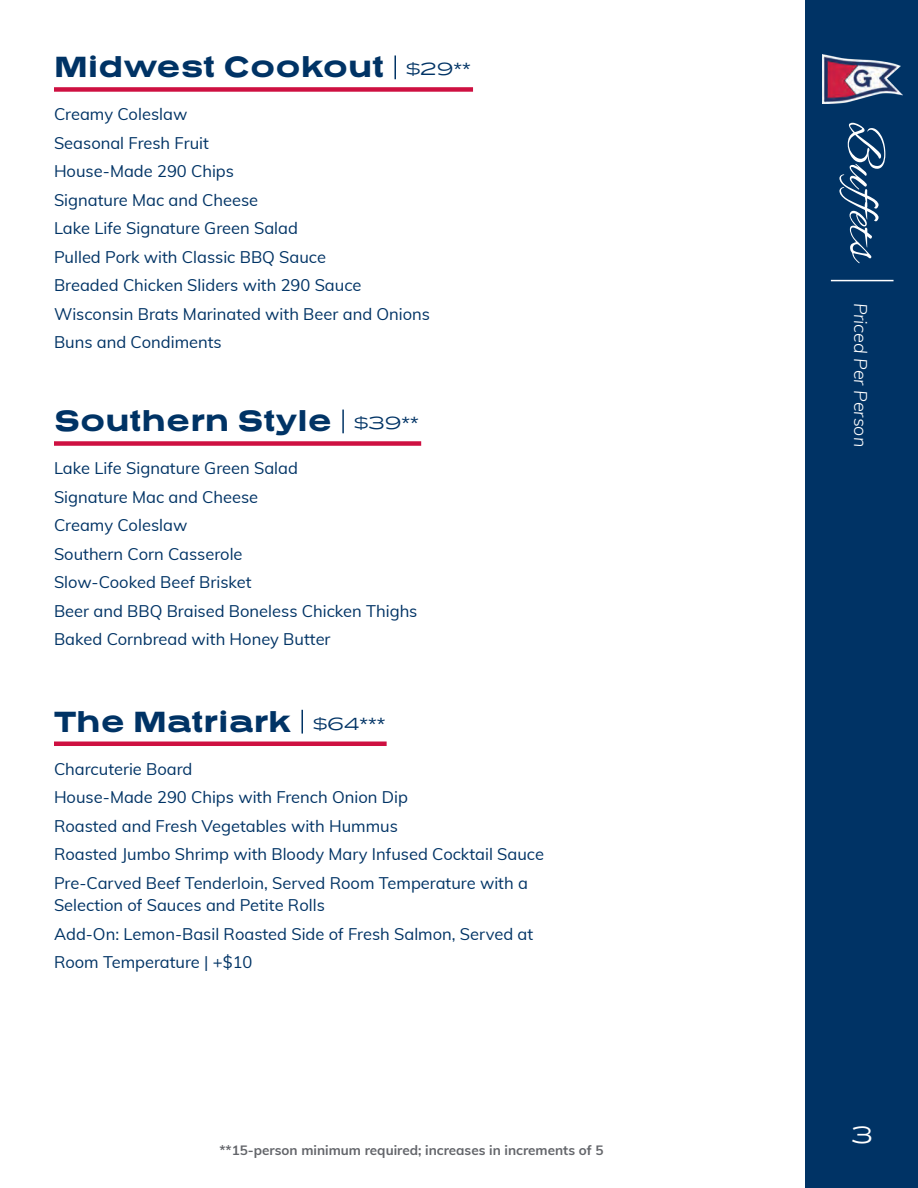
<style>
.page{position:relative;width:918px;height:1188px;background:#fff}
.page>*{position:absolute;margin:0;border:0;box-sizing:border-box;transform-origin:0 0}
.t1{font:52.5px "Alex Brush";color:#fff}
.t2{font:30px "Presicav Hv";color:#003365}
.t3{font:24px "Presicav Lt";color:#fff}
.t4{font:18px "Presicav Lt";color:#003365}
.t5{font:italic 300 18px "Muli";color:#fff}
.t6{font:16.5px/22.5px "Muli";color:#003365}
.t7{font:700 13.5px "Muli";color:#63656a}
</style>
<div class="page">
<div style="left:806px;top:0;width:112px;height:1188px;background:#003365"></div>
<hr style="left:394px;top:56px;width:2px;height:23px;background:#003365">
<div style="left:54px;top:87px;width:419px;height:5px;background:#ce1041"></div>
<svg style="left:302px;top:710px;width:1px;height:24px"></svg>
<hr style="left:54px;top:742px;width:333px;height:4px;background:#ce1041">
<hr style="left:342px;top:410px;width:2px;height:23px;background:#003365">
<div style="left:54px;top:441px;width:367px;height:5px;background:#ce1041"></div>
<hr style="left:831px;top:280px;width:63px;height:1px;background:#fff">
<img style="left:822px;top:54px;width:80px;height:49px">
<p class="t2" style="left:54px;top:48px;width:332px">Midwest Cookout</p>
<p class="t4" style="left:407px;top:58px;width:66px">$29**</p>
<p class="t6" style="left:54px;top:102px;width:135px">Creamy Coleslaw</p>
<p class="t6" style="left:54px;top:131px;width:156px">Seasonal Fresh Fruit</p>
<p class="t6" style="left:54px;top:159px;width:182px">House-Made 290 Chips</p>
<p class="t6" style="left:54px;top:188px;width:206px">Signature Mac and Cheese</p>
<p class="t6" style="left:54px;top:216px;width:245px">Lake Life Signature Green Salad</p>
<p class="t6" style="left:54px;top:245px;width:274px">Pulled Pork with Classic BBQ Sauce</p>
<p class="t6" style="left:54px;top:273px;width:309px">Breaded Chicken Sliders with 290 Sauce</p>
<p class="t6" style="left:54px;top:302px;width:378px">Wisconsin Brats Marinated with Beer and Onions</p>
<p class="t6" style="left:54px;top:330px;width:169px">Buns and Condiments</p>
<p class="t2" style="left:54px;top:402px;width:279px">Southern Style</p>
<p class="t4" style="left:354px;top:412px;width:66px">$39**</p>
<p class="t6" style="left:54px;top:456px;width:245px">Lake Life Signature Green Salad</p>
<p class="t6" style="left:54px;top:485px;width:206px">Signature Mac and Cheese</p>
<p class="t6" style="left:54px;top:513px;width:135px">Creamy Coleslaw</p>
<p class="t6" style="left:54px;top:542px;width:190px">Southern Corn Casserole</p>
<p class="t6" style="left:54px;top:570px;width:199px">Slow-Cooked Beef Brisket</p>
<p class="t6" style="left:54px;top:599px;width:365px">Beer and BBQ Braised Boneless Chicken Thighs</p>
<p class="t6" style="left:54px;top:627px;width:278px">Baked Cornbread with Honey Butter</p>
<p class="t2" style="left:54px;top:702px;width:239px">The Matriark</p>
<p class="t4" style="left:314px;top:712px;width:73px">$64***</p>
<p class="t6" style="left:54px;top:757px;width:140px">Charcuterie Board</p>
<p class="t6" style="left:54px;top:785px;width:355px">House-Made 290 Chips with French Onion Dip</p>
<p class="t6" style="left:54px;top:814px;width:345px">Roasted and Fresh Vegetables with Hummus</p>
<p class="t6" style="left:54px;top:842px;width:492px">Roasted Jumbo Shrimp with Bloody Mary Infused Cocktail Sauce</p>
<p class="t6" style="left:54px;top:871px;width:475px">Pre-Carved Beef Tenderloin, Served Room Temperature with a<br>Selection of Sauces and Petite Rolls</p>
<p class="t6" style="left:54px;top:922px;width:481px">Add-On: Lemon-Basil Roasted Side of Fresh Salmon, Served at</p>
<p class="t6" style="left:54px;top:950px;width:200px">Room Temperature | +$10</p>
<p class="t7" style="left:219px;top:1140px;width:386px">**15-person minimum required; increases in increments of 5</p>
<p class="t1" style="left:894px;top:122px;width:144px;rotate:90deg">Buffets</p>
<p class="t5" style="left:874px;top:303px;width:146px;rotate:90deg">Priced Per Person</p>
<p class="t3" style="left:851px;top:1120px;width:24px">3</p>
</div>
